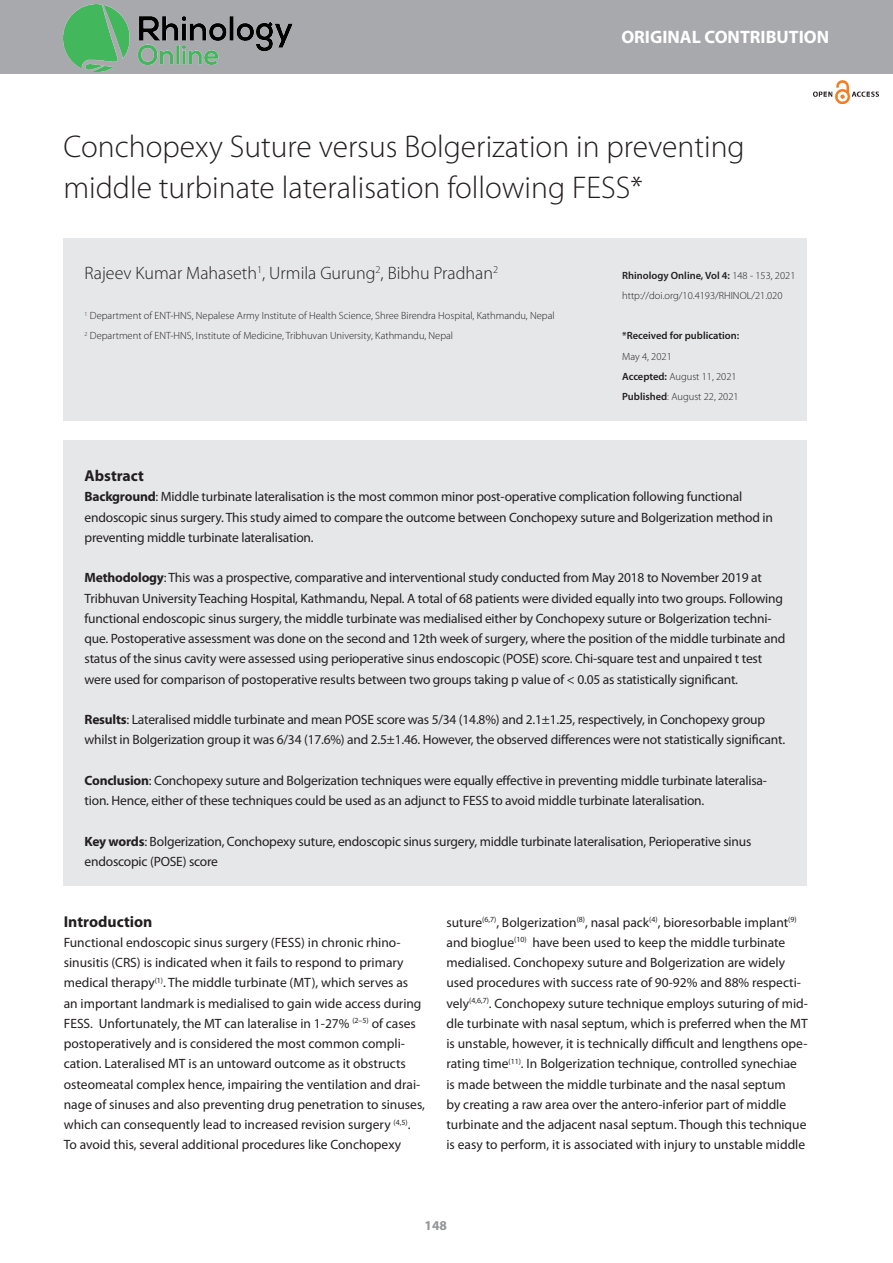
<style>
.page{position:relative;width:893px;height:1263px;background:#fff}
.page>*{position:absolute;margin:0;border:0;box-sizing:border-box;transform-origin:0 0}
.t1{font:300 31.5px/40.5px "Myriad Pro";color:#231f20}
.noten{font:300 18px "Myriad Pro";color:#231f20}
.Original_Contributio{font:700 18px "Myriad Pro";color:#fff}
.Kopje{font:700 15.75px "Myriad Pro";color:#231f20}
.Kopje-2{font:13.5px/20.2px "Myriad Pro";letter-spacing:-.015em;color:#231f20}
.Paginering{font:700 13.5px "Myriad Pro";color:#939598}
.noten-2{font:300 10.5px "Myriad Pro";color:#231f20}
.noten-3{font:600 10.5px "Myriad Pro";color:#231f20}
.s1{font-weight:300}
.s2{font-weight:600}
.s3{font-weight:700}
</style>
<div class="page">
<div style="left:0;top:0;width:893px;height:74px;background:#a8a9ad"></div>
<div style="left:63px;top:441px;width:744px;height:445px;background:#e6e7e9"></div>
<div style="left:63px;top:238px;width:744px;height:182px;background:#e6e7e9"></div>
<img style="left:64px;top:5px;width:229px;height:66px">
<img style="left:813px;top:80px;width:66px;height:24px">
<p class="Original_Contributio" style="left:621px;top:27px;width:209px">ORIGINAL CONTRIBUTION</p>
<p class="t1" style="left:63px;top:127px;width:683px">Conchopexy Suture versus Bolgerization in preventing middle turbinate lateralisation following FESS*</p>
<p class="noten" style="left:85px;top:263px;width:415px">Rajeev Kumar Mahaseth<sup>1</sup>, Urmila Gurung<sup>2</sup>, Bibhu Pradhan<sup>2</sup></p>
<p class="noten-2" style="left:85px;top:310px;width:472px"><sup>1</sup> Department of ENT-HNS, Nepalese Army Institute of Health Science, Shree Birendra Hospital, Kathmandu, Nepal</p>
<p class="noten-2" style="left:85px;top:330px;width:370px"><sup>2</sup> Department of ENT-HNS, Institute of Medicine, Tribhuvan University, Kathmandu, Nepal</p>
<p class="noten-3" style="left:622px;top:269px;width:175px">Rhinology Online, Vol 4: <span class="s1">148 - 153, 2021</span></p>
<p class="noten-2" style="left:622px;top:289px;width:162px">http://doi.org/10.4193/RHINOL/21.020</p>
<p class="noten-3" style="left:622px;top:330px;width:119px">*Received for publication:</p>
<p class="noten-2" style="left:622px;top:350px;width:51px">May 4, 2021</p>
<p class="noten-2" style="left:622px;top:370px;width:116px"><span class="s2">Accepted:</span> August 11, 2021</p>
<p class="noten-2" style="left:622px;top:391px;width:118px"><span class="s2">Published</span>: August 22, 2021</p>
<p class="Kopje" style="left:85px;top:467px;width:61px">Abstract</p>
<p class="Kopje-2" style="left:85px;top:487px;width:690px"><span class="s3">Background</span>: Middle turbinate lateralisation is the most common minor post-operative complication following functional endoscopic sinus surgery. This study aimed to compare the outcome between Conchopexy suture and Bolgerization method in preventing middle turbinate lateralisation.</p>
<p class="Kopje-2" style="left:85px;top:568px;width:702px"><span class="s3">Methodology</span>: This was a prospective, comparative and interventional study conducted from May 2018 to November 2019 at Tribhuvan University Teaching Hospital, Kathmandu, Nepal. A total of 68 patients were divided equally into two groups. Following functional endoscopic sinus surgery, the middle turbinate was medialised either by Conchopexy suture or Bolgerization techni&shy;que. Postoperative assessment was done on the second and 12th week of surgery, where the position of the middle turbinate and status of the sinus cavity were assessed using perioperative sinus endoscopic (POSE) score. Chi-square test and unpaired t test were used for comparison of postoperative results between two groups taking p value of &lt; 0.05 as statistically significant.</p>
<p class="Kopje-2" style="left:85px;top:710px;width:702px"><span class="s3">Results</span>: Lateralised middle turbinate and mean POSE score was 5/34 (14.8%) and 2.1±1.25, respectively, in Conchopexy group whilst in Bolgerization group it was 6/34 (17.6%) and 2.5±1.46. However, the observed differences were not statistically significant.</p>
<p class="Kopje-2" style="left:85px;top:770px;width:684px"><span class="s3">Conclusion</span>: Conchopexy suture and Bolgerization techniques were equally effective in preventing middle turbinate lateralisa&shy;tion. Hence, either of these techniques could be used as an adjunct to FESS to avoid middle turbinate lateralisation.</p>
<p class="Kopje-2" style="left:85px;top:831px;width:668px"><span class="s3">Key words</span>: Bolgerization, Conchopexy suture, endoscopic sinus surgery, middle turbinate lateralisation, Perioperative sinus endoscopic (POSE) score</p>
<p class="Kopje" style="left:64px;top:912px;width:90px">Introduction</p>
<p class="Kopje-2" style="left:64px;top:932px;width:363px">Functional endoscopic sinus surgery (FESS) in chronic rhino&shy;sinusitis (CRS) is indicated when it fails to respond to primary medical therapy<sup>(1)</sup>. The middle turbinate (MT), which serves as an important landmark is medialised to gain wide access during FESS. Unfortunately, the MT can lateralise in 1-27% <sup>(2–5)</sup> of cases postoperatively and is considered the most common compli&shy;cation. Lateralised MT is an untoward outcome as it obstructs osteomeatal complex hence, impairing the ventilation and drai&shy;nage of sinuses and also preventing drug penetration to sinuses, which can consequently lead to increased revision surgery <sup>(4,5)</sup>.<br>To avoid this, several additional procedures like Conchopexy</p>
<p class="Kopje-2" style="left:446px;top:912px;width:363px">suture<sup>(6,7)</sup>, Bolgerization<sup>(8)</sup>, nasal pack<sup>(4)</sup>, bioresorbable implant<sup>(9) </sup>and bioglue<sup>(10)</sup> have been used to keep the middle turbinate medialised. Conchopexy suture and Bolgerization are widely used procedures with success rate of 90-92% and 88% respecti&shy;vely<sup>(4,6,7)</sup>. Conchopexy suture technique employs suturing of mid&shy;dle turbinate with nasal septum, which is preferred when the MT is unstable, however, it is technically difficult and lengthens ope&shy;rating time<sup>(11)</sup>. In Bolgerization technique, controlled synechiae is made between the middle turbinate and the nasal septum<br>by creating a raw area over the antero-inferior part of middle turbinate and the adjacent nasal septum. Though this technique is easy to perform, it is associated with injury to unstable middle</p>
<p class="Paginering" style="left:425px;top:1218px;width:24px">148</p>
</div>
